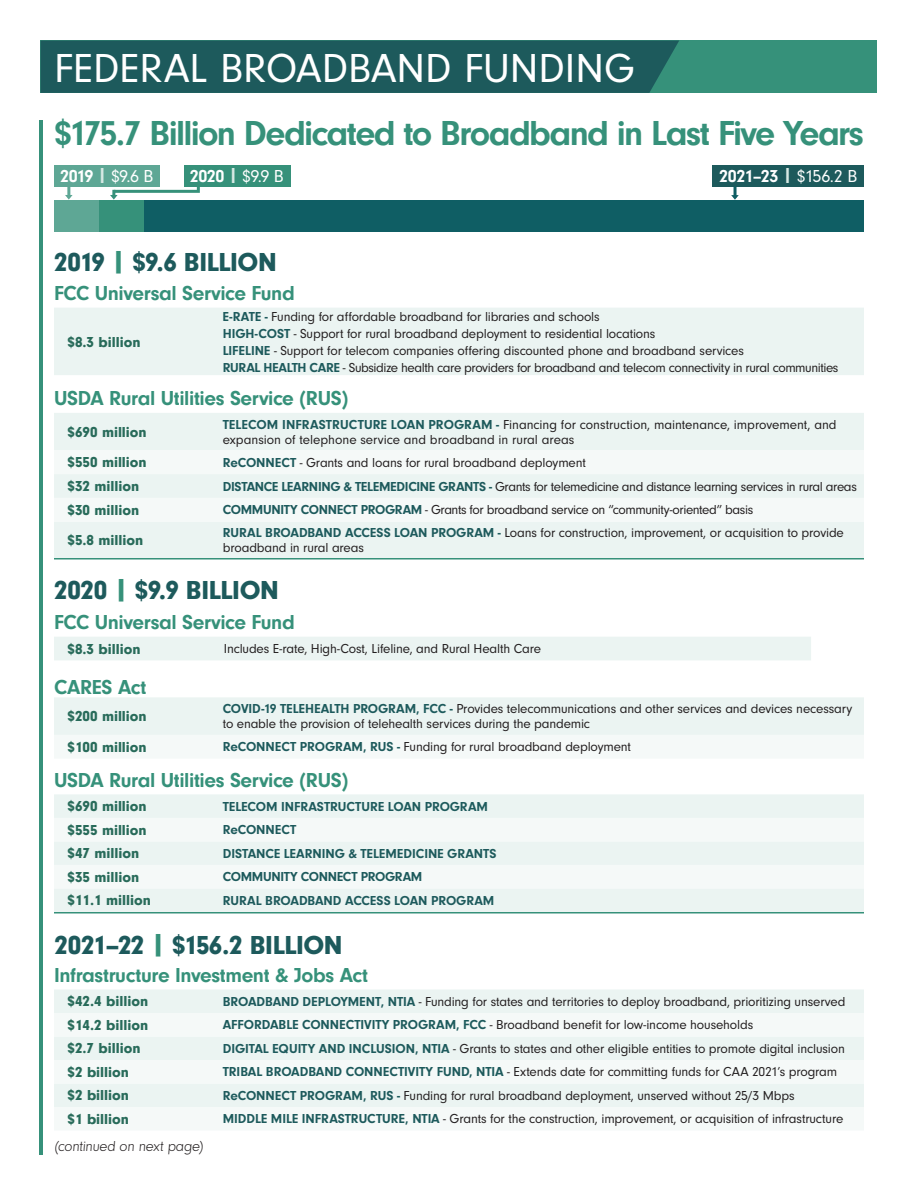
<style>
.page{position:relative;width:918px;height:1188px;background:#fff}
.page>*{position:absolute;margin:0;border:0;box-sizing:border-box;transform-origin:0 0}
.t1{font:42px "Neuzeit Gro";color:#fff}
.t2{font:700 36px "Neuzeit Gro";letter-spacing:-.045em;color:#36917a}
.t3{font:900 27px "Neuzeit Gro";letter-spacing:-.015em;color:#1d5a5c}
.Table_H2{font:700 21px "Neuzeit Gro";letter-spacing:-.02em;color:#36917a}
.t4{font:18px "Neuzeit Gro";color:#fff}
.t5{font:700 18px "Neuzeit Gro";letter-spacing:-.02em;color:#fff}
.Table_-_Numbers{font:900 15px "Neuzeit Gro";color:#286b5a}
.BODY_TEXT{font:300 15px "Neuzeit Gro";color:#231f20}
.Table_-_Body_text{font:13.5px/15px "Neuzeit Gro";letter-spacing:-.015em;color:#231f20}
.Table_-_Body_text-2{font:13.5px "Neuzeit Gro";letter-spacing:-.035em;color:#231f20}
.Table_-_Body_text-3{font:700 13.5px "Neuzeit Gro";letter-spacing:-.005em;color:#1d5a5c}
.s1{font-weight:700}
.s2{font-weight:700;color:#d7e9e4}
.s3{color:#d7e9e4}
.s4{font-weight:400}
.s5{color:#36917a}
.s6{font-weight:700;color:#1d5a5c}
</style>
<div class="page">
<div style="left:184px;top:165px;width:107px;height:22px;background:#36917a"></div>
<div style="left:713px;top:165px;width:151px;height:22px;background:#1d5a5c"></div>
<div style="left:55px;top:165px;width:105px;height:22px;background:#5ea795"></div>
<div style="left:40px;top:40px;width:838px;height:53px;background:#36917a"></div>
<div style="left:40px;top:40px;width:639px;height:53px;background:#1d5a5c"></div>
<div style="left:54px;top:308px;width:810px;height:67px;background:#ebf4f2"></div>
<div style="left:54px;top:637px;width:757px;height:23px;background:#ebf4f2"></div>
<div style="left:54px;top:413px;width:810px;height:145px;background:#ebf4f2"></div>
<svg style="left:54px;top:450px;width:810px;height:72px;fill:#f5f9f8"></svg>
<div style="left:54px;top:794px;width:810px;height:118px;background:#ebf4f2"></div>
<svg style="left:54px;top:818px;width:810px;height:70px;fill:#f5f9f8"></svg>
<div style="left:54px;top:697px;width:810px;height:38px;background:#ebf4f2"></div>
<hr style="left:54px;top:558px;width:810px;height:2px;background:#36917a">
<hr style="left:54px;top:912px;width:810px;height:2px;background:#36917a">
<div style="left:54px;top:989px;width:810px;height:24px;background:#ebf4f2"></div>
<svg style="left:54px;top:1036px;width:810px;height:71px;fill:#ebf4f2"></svg>
<div style="left:54px;top:200px;width:45px;height:32px;background:#5ea795"></div>
<div style="left:99px;top:200px;width:45px;height:32px;background:#36917a"></div>
<div style="left:144px;top:200px;width:720px;height:32px;background:#0f5e64"></div>
<svg style="left:65px;top:187px;width:8px;height:13px"></svg>
<svg style="left:110px;top:187px;width:90px;height:13px"></svg>
<svg style="left:731px;top:186px;width:8px;height:14px"></svg>
<hr style="left:39px;top:120px;width:4px;height:1034px;background:#36917a">
<p class="t1" style="left:54px;top:46px;width:582px">FEDERAL BROADBAND FUNDING</p>
<h1 class="t2" style="left:54px;top:113px;width:812px">$175.7 Billion Dedicated to Broadband in Last Five Years</h1>
<h2 class="t4" style="left:60px;top:166px;width:95px"><span class="s1">2019</span> <span class="s2">|</span> $9.6 B</h2>
<h2 class="t4" style="left:190px;top:166px;width:95px"><span class="s1">2020</span> <span class="s2">|</span> $9.9 B</h2>
<h2 class="t5" style="left:719px;top:166px;width:140px">2021–23 <span class="s3">|</span> <span class="s4">$156.2 B</span></h2>
<h2 class="t3" style="left:54px;top:246px;width:224px">2019 <span class="s5">|</span> $9.6 BILLION</h2>
<p class="Table_H2" style="left:54px;top:281px;width:242px">FCC Universal Service Fund</p>
<p class="Table_-_Numbers" style="left:68px;top:333px;width:75px">$8.3 billion</p>
<p class="Table_-_Body_text" style="left:223px;top:309px;width:379px"><span class="s6">E-RATE -</span> Funding for affordable broadband for libraries and schools</p>
<p class="Table_-_Body_text" style="left:223px;top:326px;width:434px"><span class="s6">HIGH-COST</span> - Support for rural broadband deployment to residential locations</p>
<p class="Table_-_Body_text" style="left:223px;top:343px;width:523px"><span class="s6">LIFELINE</span> - Support for telecom companies offering discounted phone and broadband services</p>
<p class="Table_-_Body_text-2" style="left:223px;top:360px;width:617px"><span class="s6">RURAL HEALTH CARE</span> - Subsidize health care providers for broadband and telecom connectivity in rural communities</p>
<h3 class="Table_H2" style="left:54px;top:387px;width:296px">USDA Rural Utilities Service (RUS)</h3>
<p class="Table_-_Numbers" style="left:68px;top:423px;width:81px">$690 million</p>
<p class="Table_-_Body_text" style="left:223px;top:417px;width:615px"><span class="s6">TELECOM INFRASTRUCTURE LOAN PROGRAM -</span> Financing for construction, maintenance, improvement, and expansion of telephone service and broadband in rural areas</p>
<p class="Table_-_Numbers" style="left:68px;top:454px;width:81px">$550 million</p>
<p class="Table_-_Body_text" style="left:223px;top:455px;width:365px"><span class="s6">ReCONNECT</span> - Grants and loans for rural broadband deployment</p>
<p class="Table_-_Numbers" style="left:68px;top:478px;width:73px">$32 million</p>
<p class="Table_-_Body_text-2" style="left:223px;top:479px;width:636px"><span class="s6">DISTANCE LEARNING &amp; TELEMEDICINE GRANTS -</span> Grants for telemedicine and distance learning services in rural areas</p>
<p class="Table_-_Numbers" style="left:68px;top:501px;width:73px">$30 million</p>
<p class="Table_-_Body_text" style="left:223px;top:503px;width:532px"><span class="s6">COMMUNITY CONNECT PROGRAM</span> - Grants for broadband service on “community-oriented” basis</p>
<p class="Table_-_Numbers" style="left:68px;top:532px;width:77px">$5.8 million</p>
<p class="Table_-_Body_text" style="left:223px;top:526px;width:623px"><span class="s6">RURAL BROADBAND ACCESS LOAN PROGRAM -</span> Loans for construction, improvement, or acquisition to provide broadband in rural areas</p>
<h2 class="t3" style="left:54px;top:574px;width:226px">2020 <span class="s5">|</span> $9.9 BILLION</h2>
<p class="Table_H2" style="left:54px;top:610px;width:242px">FCC Universal Service Fund</p>
<p class="Table_-_Numbers" style="left:68px;top:640px;width:75px">$8.3 billion</p>
<p class="Table_-_Body_text" style="left:224px;top:641px;width:319px">Includes E-rate, High-Cost, Lifeline, and Rural Health Care</p>
<p class="Table_H2" style="left:54px;top:675px;width:94px">CARES Act</p>
<p class="Table_-_Numbers" style="left:68px;top:708px;width:81px">$200 million</p>
<p class="Table_-_Body_text" style="left:223px;top:701px;width:631px"><span class="s6">COVID-19 TELEHEALTH PROGRAM, FCC -</span> Provides telecommunications and other services and devices necessary to enable the provision of telehealth services during the pandemic</p>
<p class="Table_-_Numbers" style="left:68px;top:738px;width:81px">$100 million</p>
<p class="Table_-_Body_text" style="left:223px;top:740px;width:410px"><span class="s6">ReCONNECT PROGRAM, RUS -</span> Funding for rural broadband deployment</p>
<p class="Table_H2" style="left:54px;top:768px;width:296px">USDA Rural Utilities Service (RUS)</p>
<p class="Table_-_Numbers" style="left:68px;top:798px;width:81px">$690 million</p>
<p class="Table_-_Body_text-3" style="left:223px;top:799px;width:267px">TELECOM INFRASTRUCTURE LOAN PROGRAM</p>
<p class="Table_-_Numbers" style="left:68px;top:821px;width:81px">$555 million</p>
<p class="Table_-_Body_text-3" style="left:223px;top:822px;width:75px">ReCONNECT</p>
<p class="Table_-_Numbers" style="left:68px;top:845px;width:73px">$47 million</p>
<p class="Table_-_Body_text-3" style="left:223px;top:846px;width:275px">DISTANCE LEARNING &amp; TELEMEDICINE GRANTS</p>
<p class="Table_-_Numbers" style="left:68px;top:868px;width:73px">$35 million</p>
<p class="Table_-_Body_text-3" style="left:223px;top:869px;width:201px">COMMUNITY CONNECT PROGRAM</p>
<p class="Table_-_Numbers" style="left:68px;top:892px;width:85px">$11.1 million</p>
<p class="Table_-_Body_text-3" style="left:223px;top:893px;width:273px">RURAL BROADBAND ACCESS LOAN PROGRAM</p>
<h2 class="t3" style="left:55px;top:929px;width:290px">2021–22 <span class="s5">|</span> $156.2 BILLION</h2>
<p class="Table_H2" style="left:54px;top:963px;width:316px">Infrastructure Investment &amp; Jobs Act</p>
<p class="Table_-_Numbers" style="left:68px;top:993px;width:82px">$42.4 billion</p>
<p class="Table_-_Body_text" style="left:223px;top:994px;width:624px"><span class="s6">BROADBAND DEPLOYMENT, NTIA</span> - Funding for states and territories to deploy broadband, prioritizing unserved</p>
<p class="Table_-_Numbers" style="left:68px;top:1016px;width:82px">$14.2 billion</p>
<p class="Table_-_Body_text" style="left:223px;top:1018px;width:532px"><span class="s6">AFFORDABLE CONNECTIVITY PROGRAM, FCC</span> - Broadband benefit for low-income households</p>
<p class="Table_-_Numbers" style="left:68px;top:1040px;width:75px">$2.7 billion</p>
<p class="Table_-_Body_text" style="left:223px;top:1041px;width:624px"><span class="s6">DIGITAL EQUITY AND INCLUSION, NTIA</span> - Grants to states and other eligible entities to promote digital inclusion</p>
<p class="Table_-_Numbers" style="left:68px;top:1063px;width:63px">$2 billion</p>
<p class="Table_-_Body_text" style="left:223px;top:1065px;width:616px"><span class="s6">TRIBAL BROADBAND CONNECTIVITY FUND, NTIA</span> - Extends date for committing funds for CAA 2021’s program</p>
<p class="Table_-_Numbers" style="left:68px;top:1087px;width:63px">$2 billion</p>
<p class="Table_-_Body_text" style="left:223px;top:1088px;width:573px"><span class="s6">ReCONNECT PROGRAM, RUS -</span> Funding for rural broadband deployment, unserved without 25/3 Mbps</p>
<p class="Table_-_Numbers" style="left:68px;top:1110px;width:63px">$1 billion</p>
<p class="Table_-_Body_text" style="left:223px;top:1112px;width:622px"><span class="s6">MIDDLE MILE INFRASTRUCTURE, NTIA</span> - Grants for the construction, improvement, or acquisition of infrastructure</p>
<p class="BODY_TEXT" style="left:55px;top:1138px;width:151px">(continued on next page)</p>
</div>
